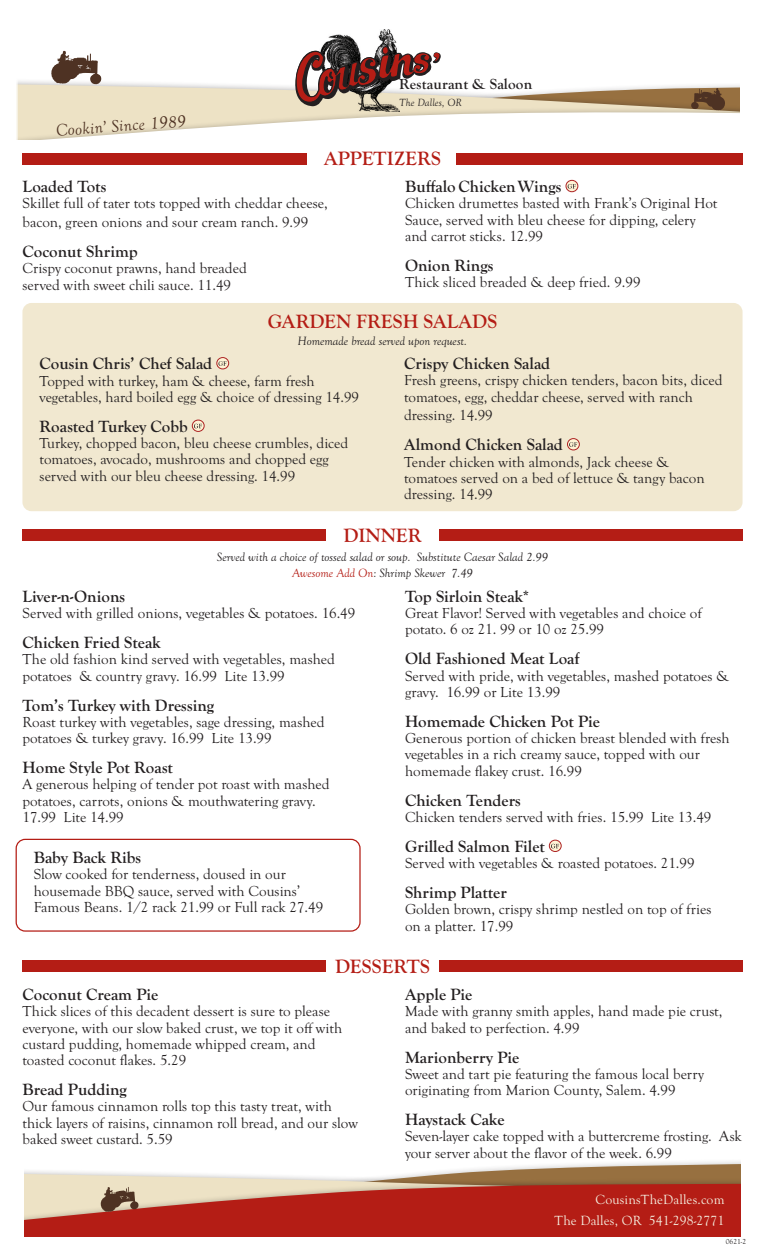
<style>
.page{position:relative;width:765px;height:1260px;background:#fff}
.page>*{position:absolute;margin:0;border:0;box-sizing:border-box;transform-origin:0 0}
.t1{font:700 20px "Goudy Old Sty";color:#b41d15}
.t2{font:italic 17.5px "Goudy Old Sty";color:#4e3223}
.t3{font:700 16.88px "Goudy Old Sty";color:#231f20}
.t4{font:700 15.12px "Goudy Old Sty";letter-spacing:.01em;color:#231f20}
.t5{font:15px/16.2px "Goudy Old Sty";color:#231f20}
.t6{font:13.75px/21.2px "Goudy Old Sty";letter-spacing:.01em;color:#f5efe0;text-align:right}
.t7{font:italic 12.5px/16.2px "Goudy Old Sty";color:#231f20;text-align:center}
.t8{font:italic 10.75px "Goudy Old Sty";letter-spacing:.01em;color:#231f20}
.t9{font:7.5px "Goudy Old Sty";color:#231f20}
.s1{color:#b41d15}
</style>
<div class="page">
<svg style="left:503px;top:1164px;width:237px;height:4px"></svg>
<div style="left:25px;top:1168px;width:715px;height:69px;background:#231f20;opacity:.4"></div>
<svg style="left:25px;top:1174px;width:715px;height:4px"></svg>
<div style="left:25px;top:1178px;width:715px;height:59px;background:#231f20;opacity:.4"></div>
<svg style="left:25px;top:1182px;width:715px;height:55px;background:#bc4235"></svg>
<svg style="left:101px;top:1187px;width:38px;height:25px"></svg>
<svg style="left:17px;top:29px;width:723px;height:111px"></svg>
<div style="left:16px;top:839px;width:345px;height:93px;border:1px solid #b41d15;border-radius:9px"></div>
<svg style="left:549px;top:840px;width:12px;height:12px"></svg>
<div style="left:549px;top:840px;width:13px;height:12px;border:1px solid #ad2324;border-radius:50%"></div>
<svg style="left:551px;top:844px;width:8px;height:4px"></svg>
<svg style="left:566px;top:180px;width:12px;height:12px"></svg>
<div style="left:566px;top:180px;width:12px;height:12px;border:1px solid #ad2324;border-radius:50%"></div>
<svg style="left:568px;top:184px;width:8px;height:5px"></svg>
<div style="left:22px;top:529px;width:304px;height:11px;background:#b41d15"></div>
<div style="left:439px;top:529px;width:303px;height:11px;background:#b41d15"></div>
<div style="left:22px;top:153px;width:286px;height:11px;background:#b41d15"></div>
<div style="left:456px;top:153px;width:286px;height:11px;background:#b41d15"></div>
<div style="left:22px;top:960px;width:304px;height:11px;background:#b41d15"></div>
<div style="left:439px;top:960px;width:303px;height:11px;background:#b41d15"></div>
<div style="left:22px;top:303px;width:721px;height:208px;background:#f1e8d0;border-radius:9px"></div>
<svg style="left:217px;top:358px;width:12px;height:11px"></svg>
<div style="left:216px;top:357px;width:13px;height:12px;border:1px solid #ad2324;border-radius:50%"></div>
<svg style="left:218px;top:361px;width:9px;height:5px"></svg>
<svg style="left:192px;top:420px;width:12px;height:11px"></svg>
<div style="left:192px;top:420px;width:13px;height:12px;border:1px solid #ad2324;border-radius:50%"></div>
<svg style="left:194px;top:424px;width:8px;height:4px"></svg>
<svg style="left:567px;top:439px;width:12px;height:11px"></svg>
<div style="left:567px;top:438px;width:13px;height:12px;border:1px solid #ad2324;border-radius:50%"></div>
<svg style="left:569px;top:442px;width:8px;height:5px"></svg>
<p class="t2" style="left:55px;top:121px;width:132px;rotate:-4deg">Cookin’ Since 1989</p>
<p class="t4" style="left:399px;top:75px;width:135px">Restaurant &amp; Saloon</p>
<p class="t8" style="left:399px;top:96px;width:64px">The Dalles, OR</p>
<h1 class="t1" style="left:324px;top:147px;width:118px">APPETIZERS</h1>
<p class="t3" style="left:22px;top:177px;width:85px">Loaded Tots</p>
<p class="t5" style="left:22px;top:195px;width:307px;line-height:18.8px">Skillet full of tater tots topped with cheddar cheese, bacon, green onions and sour cream ranch. 9.99</p>
<p class="t3" style="left:22px;top:242px;width:117px">Coconut Shrimp</p>
<p class="t5" style="left:22px;top:261px;width:226px">Crispy coconut prawns, hand breaded served with sweet chili sauce. 11.49</p>
<p class="t3" style="left:405px;top:177px;width:158px">Buffalo Chicken Wings</p>
<p class="t5" style="left:405px;top:196px;width:314px">Chicken drumettes basted with Frank’s Original Hot<br>Sauce, served with bleu cheese for dipping, celery and carrot sticks. 12.99</p>
<p class="t3" style="left:405px;top:256px;width:90px">Onion Rings</p>
<p class="t5" style="left:405px;top:274px;width:237px">Thick sliced breaded &amp; deep fried. 9.99</p>
<h1 class="t1" style="left:268px;top:310px;width:231px">GARDEN FRESH SALADS</h1>
<p class="t7" style="left:297px;top:333px;width:171px">Homemade bread served upon request.</p>
<p class="t3" style="left:40px;top:354px;width:174px">Cousin Chris’ Chef Salad</p>
<p class="t5" style="left:40px;top:373px;width:321px">Topped with turkey, ham &amp; cheese, farm fresh vegetables, hard boiled egg &amp; choice of dressing 14.99</p>
<p class="t3" style="left:40px;top:417px;width:150px">Roasted Turkey Cobb</p>
<p class="t5" style="left:40px;top:435px;width:310px">Turkey, chopped bacon, bleu cheese crumbles, diced tomatoes, avocado, mushrooms and chopped egg served with our bleu cheese dressing. 14.99</p>
<p class="t3" style="left:404px;top:354px;width:148px">Crispy Chicken Salad</p>
<p class="t5" style="left:404px;top:373px;width:320px">Fresh greens, crispy chicken tenders, bacon bits, diced tomatoes, egg, cheddar cheese, served with ranch</p>
<p class="t5" style="left:404px;top:408px;width:90px">dressing. 14.99</p>
<p class="t3" style="left:404px;top:435px;width:160px">Almond Chicken Salad</p>
<p class="t5" style="left:404px;top:454px;width:302px">Tender chicken with almonds, Jack cheese &amp; tomatoes served on a bed of lettuce &amp; tangy bacon dressing. 14.99</p>
<h1 class="t1" style="left:343px;top:524px;width:80px">DINNER</h1>
<p class="t7" style="left:217px;top:549px;width:333px">Served with a choice of tossed salad or soup. Substitute Caesar Salad 2.99<br><span class="s1">Awesome Add On</span>: Shrimp Skewer 7.49</p>
<p class="t3" style="left:22px;top:587px;width:104px">Liver-n-Onions</p>
<p class="t5" style="left:22px;top:605px;width:334px">Served with grilled onions, vegetables &amp; potatoes. 16.49</p>
<p class="t3" style="left:22px;top:633px;width:140px">Chicken Fried Steak</p>
<p class="t5" style="left:22px;top:652px;width:314px">The old fashion kind served with vegetables, mashed potatoes &amp; country gravy. 16.99 Lite 13.99</p>
<p class="t3" style="left:22px;top:696px;width:193px">Tom’s Turkey with Dressing</p>
<p class="t5" style="left:22px;top:714px;width:304px">Roast turkey with vegetables, sage dressing, mashed potatoes &amp; turkey gravy. 16.99 Lite 13.99</p>
<p class="t3" style="left:22px;top:758px;width:152px">Home Style Pot Roast</p>
<p class="t5" style="left:22px;top:777px;width:309px">A generous helping of tender pot roast with mashed potatoes, carrots, onions &amp; mouthwatering gravy.<br>17.99 Lite 14.99</p>
<p class="t3" style="left:34px;top:848px;width:109px">Baby Back Ribs</p>
<p class="t5" style="left:34px;top:867px;width:291px">Slow cooked for tenderness, doused in our housemade BBQ sauce, served with Cousins’<br>Famous Beans. 1/2 rack 21.99 or Full rack 27.49</p>
<p class="t3" style="left:405px;top:587px;width:126px">Top Sirloin Steak*</p>
<p class="t5" style="left:405px;top:605px;width:298px">Great Flavor! Served with vegetables and choice of potato. 6 oz 21. 99 or 10 oz 25.99</p>
<p class="t3" style="left:405px;top:649px;width:176px">Old Fashioned Meat Loaf</p>
<p class="t5" style="left:405px;top:668px;width:326px">Served with pride, with vegetables, mashed potatoes &amp; gravy. 16.99 or Lite 13.99</p>
<p class="t3" style="left:405px;top:712px;width:196px">Homemade Chicken Pot Pie</p>
<p class="t5" style="left:405px;top:730px;width:326px">Generous portion of chicken breast blended with fresh vegetables in a rich creamy sauce, topped with our homemade flakey crust. 16.99</p>
<p class="t3" style="left:405px;top:791px;width:117px">Chicken Tenders</p>
<p class="t5" style="left:405px;top:809px;width:308px">Chicken tenders served with fries. 15.99 Lite 13.49</p>
<p class="t3" style="left:405px;top:837px;width:141px">Grilled Salmon Filet</p>
<p class="t5" style="left:405px;top:855px;width:291px">Served with vegetables &amp; roasted potatoes. 21.99</p>
<p class="t3" style="left:405px;top:883px;width:103px">Shrimp Platter</p>
<p class="t5" style="left:405px;top:902px;width:308px">Golden brown, crispy shrimp nestled on top of fries on a platter. 17.99</p>
<h1 class="t1" style="left:335px;top:955px;width:96px">DESSERTS</h1>
<p class="t3" style="left:22px;top:985px;width:137px">Coconut Cream Pie</p>
<p class="t5" style="left:22px;top:1004px;width:321px">Thick slices of this decadent dessert is sure to please everyone, with our slow baked crust, we top it off with custard pudding, homemade whipped cream, and toasted coconut flakes. 5.29</p>
<p class="t3" style="left:22px;top:1080px;width:106px">Bread Pudding</p>
<p class="t5" style="left:22px;top:1099px;width:337px">Our famous cinnamon rolls top this tasty treat, with thick layers of raisins, cinnamon roll bread, and our slow baked sweet custard. 5.59</p>
<p class="t3" style="left:405px;top:985px;width:69px">Apple Pie</p>
<p class="t5" style="left:405px;top:1004px;width:319px">Made with granny smith apples, hand made pie crust, and baked to perfection. 4.99</p>
<p class="t3" style="left:405px;top:1048px;width:116px">Marionberry Pie</p>
<p class="t5" style="left:405px;top:1066px;width:301px">Sweet and tart pie featuring the famous local berry originating from Marion County, Salem. 4.99</p>
<p class="t3" style="left:405px;top:1110px;width:101px">Haystack Cake</p>
<p class="t5" style="left:405px;top:1129px;width:338px">Seven-layer cake topped with a buttercreme frosting. Ask your server about the flavor of the week. 6.99</p>
<p class="t6" style="left:555px;top:1189px;width:171px">CousinsTheDalles.com<br>The Dalles, OR 541-298-2771</p>
<p class="t9" style="left:726px;top:1238px;width:22px">0621-2</p>
</div>
